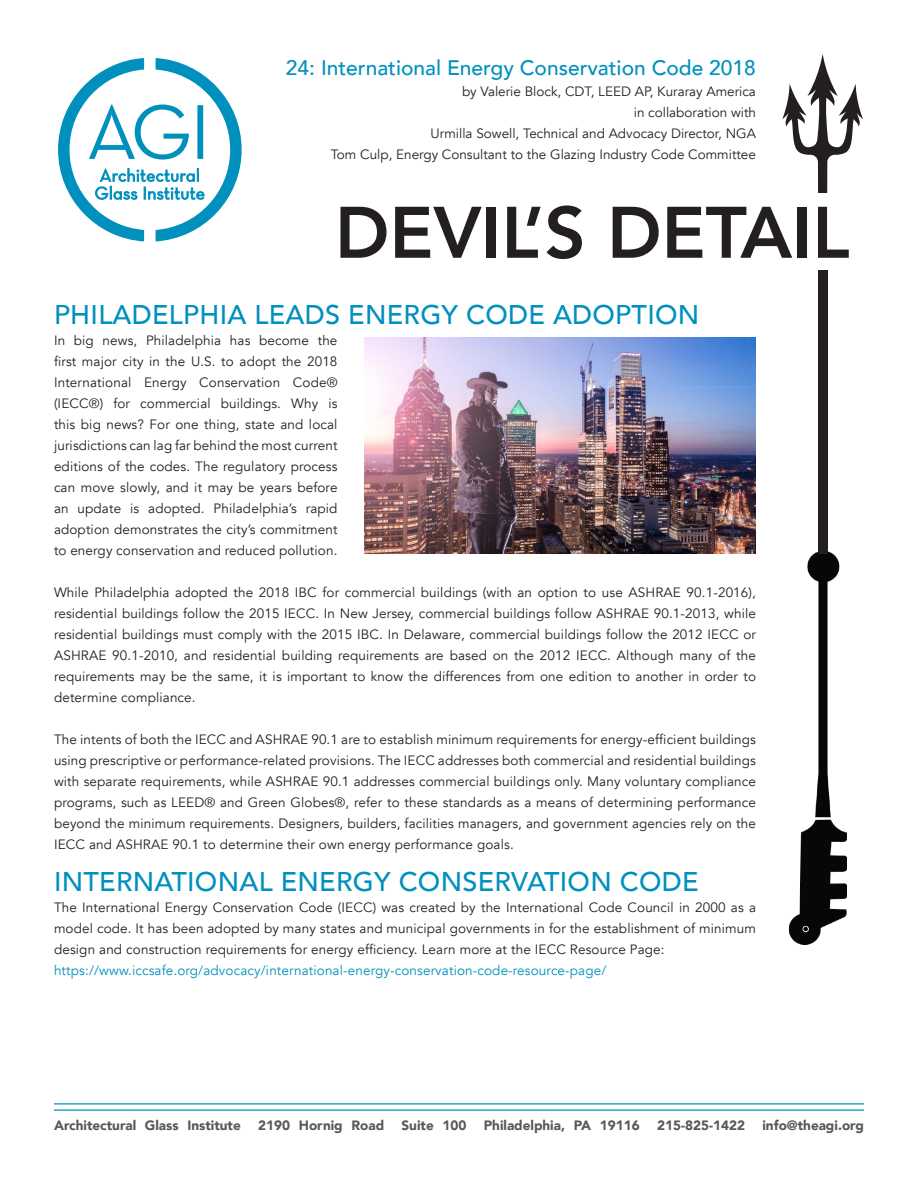
<style>
.page{position:relative;width:918px;height:1188px;background:#fff}
.page>*{position:absolute;margin:0;border:0;box-sizing:border-box;transform-origin:0 0}
.t1{font:800 72px "Avenir";color:#231f20}
.t2{font:500 27px "Avenir";letter-spacing:.01em;color:#0090be}
.t3{font:500 21px "Avenir";color:#0090be}
.t4{font:13.5px/21px "Avenir";letter-spacing:.01em;color:#231f20;text-align:justify}
.t5{font:900 13.5px "Avenir";color:#57585a}
.t6{font:13.5px "Avenir";letter-spacing:.01em;color:#0090be}
</style>
<div class="page">
<hr style="left:54px;top:1103px;width:810px;height:2px;background:#0090be">
<hr style="left:54px;top:1109px;width:810px;height:2px;background:#0090be">
<img style="left:789px;top:552px;width:57px;height:393px">
<div style="left:818px;top:270px;width:9px;height:284px;background:#231f20"></div>
<svg style="left:782px;top:54px;width:81px;height:138px"></svg>
<svg style="left:58px;top:58px;width:184px;height:184px"></svg>
<img style="left:364px;top:338px;width:392px;height:216px">
<p class="t3" style="left:286px;top:50px;width:472px">24: International Energy Conservation Code 2018</p>
<p class="t4" style="left:462px;top:81px;width:296px">by Valerie Block, CDT, LEED AP, Kuraray America</p>
<p class="t4" style="left:634px;top:102px;width:124px">in collaboration with</p>
<p class="t4" style="left:430px;top:123px;width:327px">Urmilla Sowell, Technical and Advocacy Director, NGA</p>
<p class="t4" style="left:331px;top:144px;width:427px">Tom Culp, Energy Consultant to the Glazing Industry Code Committee</p>
<h1 class="t1" style="left:335px;top:177px;width:516px">DEVIL’S DETAIL</h1>
<p class="t2" style="left:54px;top:291px;width:647px">PHILADELPHIA LEADS ENERGY CODE ADOPTION</p>
<p class="t4" style="left:54px;top:330px;width:285px">In big news, Philadelphia has become the first major city in the U.S. to adopt the 2018<br>International Energy Conservation Code® (IECC®) for commercial buildings. Why is this big news? For one thing, state and local jurisdictions can lag far behind the most current editions of the codes. The regulatory process can move slowly, and it may be years before an update is adopted. Philadelphia’s rapid adoption demonstrates the city’s commitment to energy conservation and reduced pollution.</p>
<p class="t4" style="left:54px;top:582px;width:704px">While Philadelphia adopted the 2018 IBC for commercial buildings (with an option to use ASHRAE 90.1-2016), residential buildings follow the 2015 IECC. In New Jersey, commercial buildings follow ASHRAE 90.1-2013, while residential buildings must comply with the 2015 IBC. In Delaware, commercial buildings follow the 2012 IECC or ASHRAE 90.1-2010, and residential building requirements are based on the 2012 IECC. Although many of the requirements may be the same, it is important to know the differences from one edition to another in order to determine compliance.</p>
<p class="t4" style="left:54px;top:729px;width:704px">The intents of both the IECC and ASHRAE 90.1 are to establish minimum requirements for energy-efficient buildings using prescriptive or performance-related provisions. The IECC addresses both commercial and residential buildings with separate requirements, while ASHRAE 90.1 addresses commercial buildings only. Many voluntary compliance programs, such as LEED® and Green Globes®, refer to these standards as a means of determining performance beyond the minimum requirements. Designers, builders, facilities managers, and government agencies rely on the IECC and ASHRAE 90.1 to determine their own energy performance goals.</p>
<p class="t2" style="left:54px;top:858px;width:646px">INTERNATIONAL ENERGY CONSERVATION CODE</p>
<p class="t4" style="left:54px;top:897px;width:704px">The International Energy Conservation Code (IECC) was created by the International Code Council in 2000 as a model code. It has been adopted by many states and municipal governments in for the establishment of minimum design and construction requirements for energy efficiency. Learn more at the IECC Resource Page:</p>
<p class="t6" style="left:54px;top:962px;width:554px">https://www.iccsafe.org/advocacy/international-energy-conservation-code-resource-page/</p>
<p class="t5" style="left:54px;top:1114px;width:188px">Architectural Glass Institute</p>
<p class="t5" style="left:258px;top:1114px;width:128px">2190 Hornig Road</p>
<p class="t5" style="left:402px;top:1114px;width:66px">Suite 100</p>
<p class="t5" style="left:484px;top:1114px;width:158px">Philadelphia, PA 19116</p>
<p class="t5" style="left:657px;top:1114px;width:89px">215-825-1422</p>
<p class="t5" style="left:762px;top:1114px;width:103px">info@theagi.org</p>
</div>
